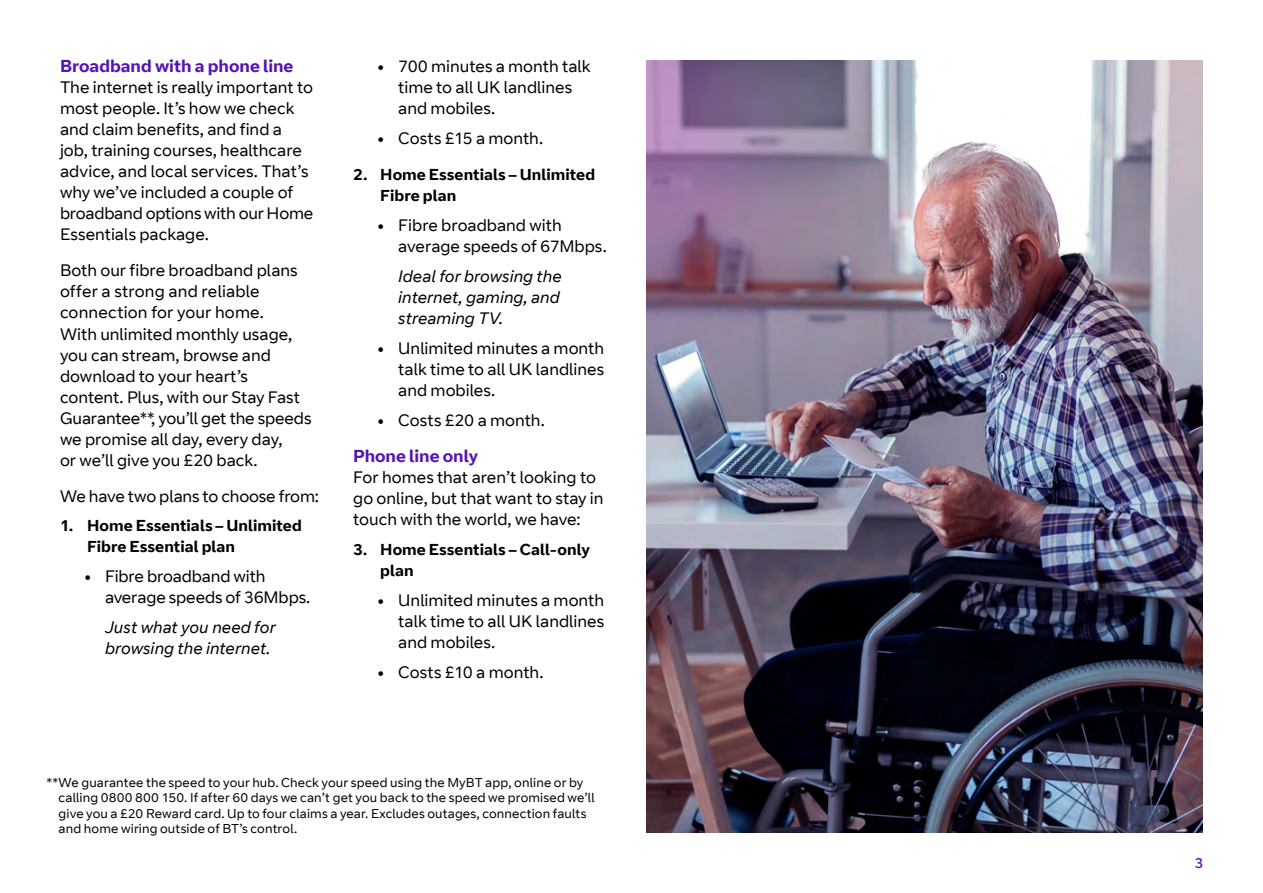
<style>
.page{position:relative;width:1263px;height:893px;background:#fff}
.page>*{position:absolute;margin:0;border:0;box-sizing:border-box;transform-origin:0 0}
.t1{font:700 17.25px "BT Curve";color:#5514b4}
.t2{font:16.5px/21px "BT Curve";color:#000}
.t3{font:italic 16.5px/21px "BT Curve";color:#000}
.t4{font:700 15.75px/21px "BT Curve";letter-spacing:.005em;color:#000}
.t5{font:14.25px "BT Curve Headline";color:#5514b4}
.t6{font:12.75px/15.3px "BT Curve";letter-spacing:.01em;color:#000}
.s1{font-weight:700}
</style>
<div class="page">
<img style="left:646px;top:60px;width:557px;height:773px">
<p class="t1" style="left:60px;top:56px;width:235px">Broadband with a phone line</p>
<p class="t2" style="left:60px;top:78px;width:255px">The internet is really important to most people. It’s how we check and claim benefits, and find a job, training courses, healthcare advice, and local services. That’s why we’ve included a couple of broadband options with our Home<br>Essentials package.</p>
<p class="t2" style="left:60px;top:261px;width:253px">Both our fibre broadband plans offer a strong and reliable connection for your home.<br>With unlimited monthly usage, you can stream, browse and download to your heart’s content. Plus, with our Stay Fast<br>Guarantee**, you’ll get the speeds we promise all day, every day,<br>or we’ll give you £20 back.</p>
<p class="t2" style="left:60px;top:486px;width:260px">We have two plans to choose from:</p>
<p class="t4" style="left:87px;top:516px;width:216px;text-indent:-27px">1. Home Essentials – Unlimited<br>Fibre Essential plan</p>
<p class="t2" style="left:105px;top:567px;width:207px;text-indent:-21px"><span class="s1">•</span> Fibre broadband with average speeds of 36Mbps.</p>
<p class="t3" style="left:105px;top:618px;width:172px">Just what you need for browsing the internet.</p>
<p class="t2" style="left:398px;top:56px;width:194px;text-indent:-21px"><span class="s1">•</span> 700 minutes a month talk time to all UK landlines and mobiles.</p>
<p class="t2" style="left:377px;top:128px;width:167px"><span class="s1">•</span> Costs £15 a month.</p>
<p class="t4" style="left:380px;top:164px;width:216px;text-indent:-27px">2. Home Essentials – Unlimited<br>Fibre plan</p>
<p class="t2" style="left:398px;top:215px;width:210px;text-indent:-21px"><span class="s1">•</span> Fibre broadband with average speeds of 67Mbps.</p>
<p class="t3" style="left:398px;top:266px;width:165px;text-align:justify">Ideal for browsing the internet, gaming, and streaming TV.</p>
<p class="t2" style="left:398px;top:338px;width:207px;text-align:justify;text-indent:-21px"><span class="s1">•</span> Unlimited minutes a month talk time to all UK landlines and mobiles.</p>
<p class="t2" style="left:377px;top:410px;width:169px"><span class="s1">•</span> Costs £20 a month.</p>
<p class="t1" style="left:353px;top:445px;width:126px">Phone line only</p>
<p class="t2" style="left:353px;top:467px;width:252px">For homes that aren’t looking to go online, but that want to stay in touch with the world, we have:</p>
<p class="t4" style="left:380px;top:539px;width:211px;text-indent:-27px">3. Home Essentials – Call-only plan</p>
<p class="t2" style="left:398px;top:590px;width:207px;text-align:justify;text-indent:-21px"><span class="s1">•</span> Unlimited minutes a month talk time to all UK landlines and mobiles.</p>
<p class="t2" style="left:377px;top:662px;width:168px"><span class="s1">•</span> Costs £10 a month.</p>
<p class="t6" style="left:59px;top:775px;width:538px;text-indent:-12px">**We guarantee the speed to your hub. Check your speed using the MyBT app, online or by calling 0800 800 150. If after 60 days we can’t get you back to the speed we promised we’ll give you a £20 Reward card. Up to four claims a year. Excludes outages, connection faults and home wiring outside of BT’s control.</p>
<p class="t5" style="left:1195px;top:854px;width:9px">3</p>
</div>
